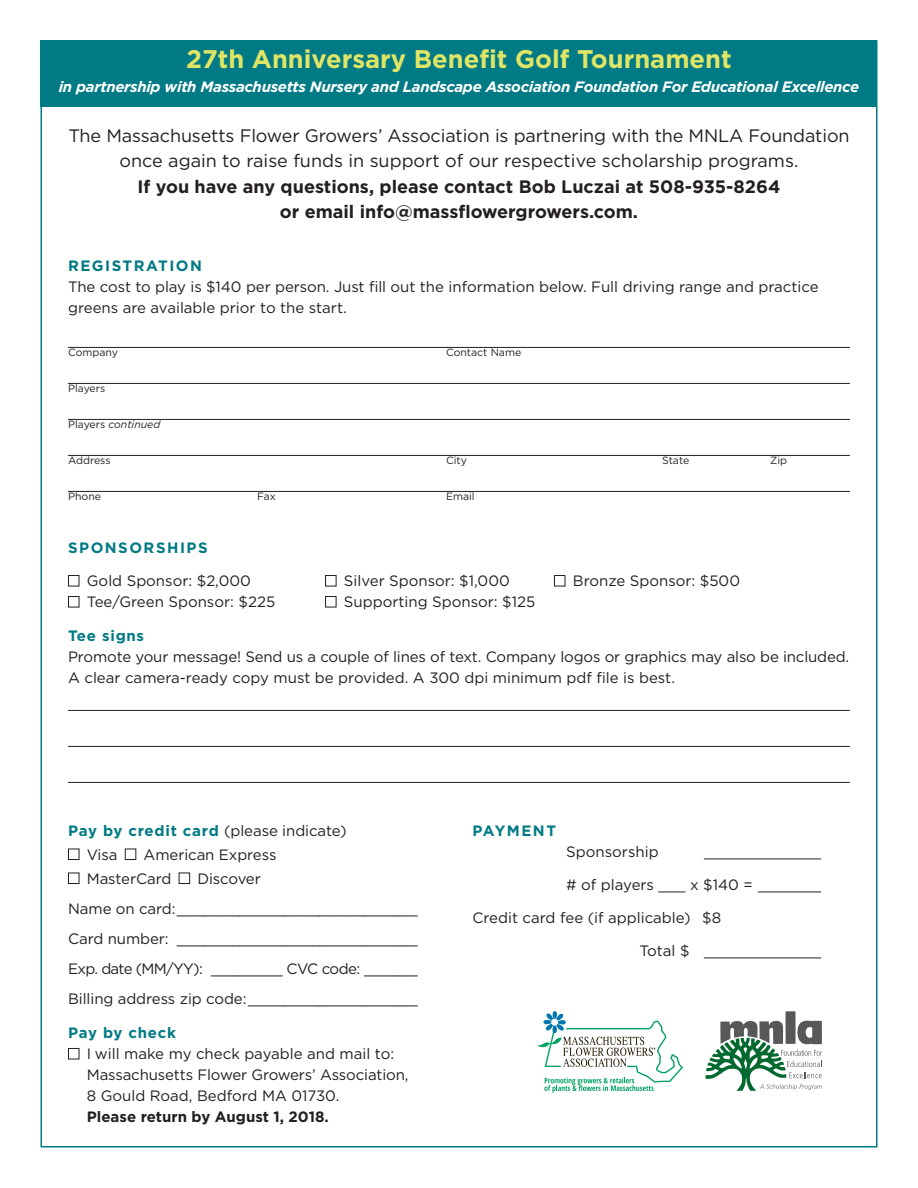
<style>
.page{position:relative;width:918px;height:1188px;background:#fff}
.page>*{position:absolute;margin:0;border:0;box-sizing:border-box;transform-origin:0 0}
.t1{font:700 25.5px "Gotham";color:#e0e565}
.t2{font:18px/25.5px "Gotham";letter-spacing:-.005em;color:#231f20;text-align:center}
.t3{font:700 18px/25.5px "Gotham";color:#231f20;text-align:center}
.t4{font:15px/21px "Gotham";letter-spacing:-.005em;color:#231f20}
.t5{font:italic 700 15px "Gotham";letter-spacing:-.02em;color:#fff}
.t6{font:700 15px "Gotham";letter-spacing:.1em;color:#007a84}
.t7{font:700 15px "Gotham";color:#231f20}
.t8{font:700 15px "Gotham";letter-spacing:.05em;color:#007a84}
.t9{font:10.5px "Gotham";color:#231f20}
.t10{font:italic 10.5px "Gotham";color:#231f20}
.s1{font-style:normal}
.s2{font-weight:700;color:#007a84}
</style>
<div class="page">
<hr style="left:68px;top:347px;width:782px;height:1px;background:#231f20">
<hr style="left:68px;top:383px;width:782px;height:1px;background:#231f20">
<hr style="left:68px;top:419px;width:782px;height:1px;background:#231f20">
<hr style="left:68px;top:455px;width:782px;height:1px;background:#231f20">
<hr style="left:68px;top:491px;width:782px;height:1px;background:#231f20">
<hr style="left:68px;top:710px;width:782px;height:1px;background:#231f20">
<hr style="left:68px;top:746px;width:782px;height:1px;background:#231f20">
<hr style="left:68px;top:782px;width:782px;height:1px;background:#231f20">
<div style="left:68px;top:575px;width:11px;height:11px;border:1px solid #231f20"></div>
<div style="left:325px;top:575px;width:11px;height:11px;border:1px solid #231f20"></div>
<div style="left:554px;top:575px;width:11px;height:11px;border:1px solid #231f20"></div>
<div style="left:68px;top:596px;width:11px;height:11px;border:1px solid #231f20"></div>
<div style="left:325px;top:596px;width:11px;height:11px;border:1px solid #231f20"></div>
<div style="left:68px;top:849px;width:11px;height:11px;border:1px solid #231f20"></div>
<div style="left:125px;top:849px;width:11px;height:11px;border:1px solid #231f20"></div>
<div style="left:68px;top:873px;width:11px;height:11px;border:1px solid #231f20"></div>
<div style="left:179px;top:873px;width:11px;height:11px;border:1px solid #231f20"></div>
<div style="left:68px;top:1048px;width:11px;height:11px;border:1px solid #231f20"></div>
<div style="left:40px;top:40px;width:838px;height:67px;background:#007a84"></div>
<svg style="left:706px;top:1011px;width:116px;height:80px"></svg>
<svg style="left:538px;top:1011px;width:145px;height:82px"></svg>
<h1 class="t1" style="left:186px;top:51px;width:547px">27th Anniversary Benefit Golf Tournament</h1>
<p class="t5" style="left:59px;top:82px;width:802px">in partnership with Massachusetts Nursery and Landscape Association Foundation For Educational Excellence</p>
<p class="t2" style="left:68px;top:124px;width:783px">The Massachusetts Flower Growers’ Association is partnering with the MNLA Foundation once again to raise funds in support of our respective scholarship programs.</p>
<p class="t3" style="left:138px;top:175px;width:644px">If you have any questions, please contact Bob Luczai at 508-935-8264 or email info@massflowergrowers.com.</p>
<p class="t6" style="left:68px;top:260px;width:135px">REGISTRATION</p>
<p class="t4" style="left:68px;top:277px;width:752px">The cost to play is $140 per person. Just fill out the information below. Full driving range and practice greens are available prior to the start.</p>
<p class="t9" style="left:68px;top:349px;width:51px">Company</p>
<p class="t9" style="left:446px;top:349px;width:77px">Contact Name</p>
<p class="t9" style="left:68px;top:385px;width:39px">Players</p>
<p class="t10" style="left:68px;top:421px;width:94px"><span class="s1">Players</span> continued</p>
<p class="t9" style="left:68px;top:457px;width:44px">Address</p>
<p class="t9" style="left:446px;top:457px;width:22px">City</p>
<p class="t9" style="left:662px;top:457px;width:29px">State</p>
<p class="t9" style="left:770px;top:457px;width:19px">Zip</p>
<p class="t9" style="left:68px;top:493px;width:34px">Phone</p>
<p class="t9" style="left:257px;top:493px;width:20px">Fax</p>
<p class="t9" style="left:446px;top:493px;width:30px">Email</p>
<p class="t6" style="left:68px;top:542px;width:141px">SPONSORSHIPS</p>
<p class="t4" style="left:87px;top:571px;width:165px">Gold Sponsor: $2,000</p>
<p class="t4" style="left:344px;top:571px;width:167px">Silver Sponsor: $1,000</p>
<p class="t4" style="left:573px;top:571px;width:169px">Bronze Sponsor: $500</p>
<p class="t4" style="left:87px;top:592px;width:190px">Tee/Green Sponsor: $225</p>
<p class="t4" style="left:344px;top:592px;width:193px">Supporting Sponsor: $125</p>
<p class="t8" style="left:68px;top:631px;width:78px">Tee signs</p>
<p class="t4" style="left:68px;top:648px;width:783px">Promote your message! Send us a couple of lines of text. Company logos or graphics may also be included.<br>A clear camera-ready copy must be provided. A 300 dpi minimum pdf file is best.</p>
<p class="t4" style="left:87px;top:820px;width:262px;line-height:24px;text-indent:-19px"><span class="s2">Pay by credit card</span> (please indicate)<br>Visa</p>
<p class="t4" style="left:87px;top:844px;width:191px;line-height:24px;text-indent:57px">American Express<br>MasterCard</p>
<p class="t4" style="left:68px;top:865px;width:351px;line-height:30px;text-indent:129px">Discover<br>Name on card:___________________________ Card number: ___________________________ Exp. date (MM/YY): ________ CVC code: ______ Billing address zip code:___________________</p>
<p class="t8" style="left:68px;top:1028px;width:109px">Pay by check</p>
<p class="t4" style="left:87px;top:1045px;width:323px">I will make my check payable and mail to:<br>Massachusetts Flower Growers’ Association,<br>8 Gould Road, Bedford MA 01730.</p>
<p class="t7" style="left:87px;top:1112px;width:244px">Please return by August 1, 2018.</p>
<p class="t6" style="left:473px;top:825px;width:85px">PAYMENT</p>
<p class="t4" style="left:566px;top:842px;width:94px">Sponsorship</p>
<p class="t4" style="left:704px;top:842px;width:119px">_____________</p>
<p class="t4" style="left:566px;top:875px;width:256px"># of players ___ x $140 = _______</p>
<p class="t4" style="left:472px;top:908px;width:250px">Credit card fee (if applicable) $8</p>
<p class="t4" style="left:639px;top:941px;width:183px">Total $ _____________</p>
</div>
